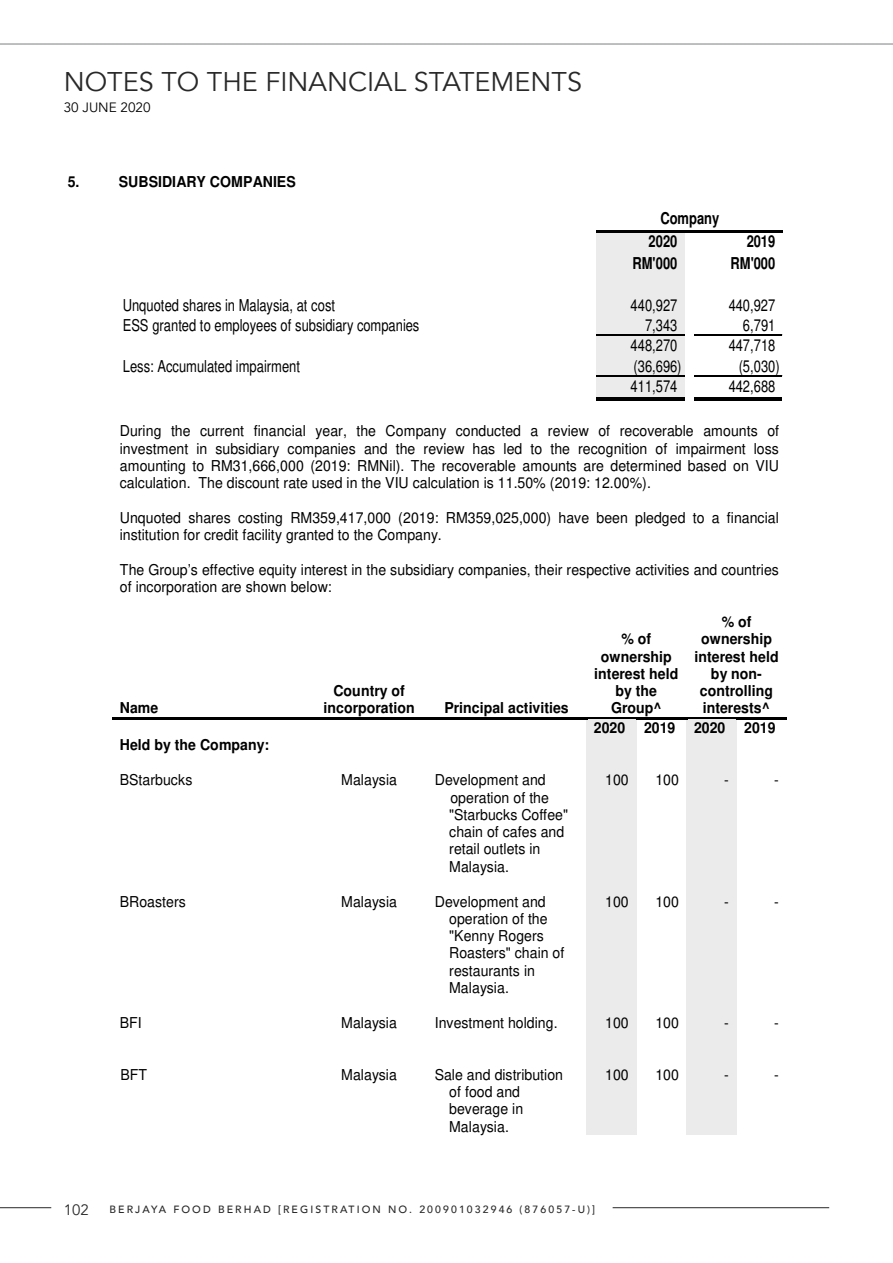
<style>
.page{position:relative;width:893px;height:1263px;background:#fff}
.page>*{position:absolute;margin:0;border:0;box-sizing:border-box;transform-origin:0 0}
.t1{font:27px "Avenir";color:#292829}
.t2{font:16.35px "Helvetica";letter-spacing:-.005em;color:#000;scale:.79 1}
.t3{font:700 16.35px "Helvetica";letter-spacing:-.005em;color:#000;scale:.79 1}
.t4{font:15px/17.4px "Helvetica";color:#000;scale:.94 1}
.t5{font:700 15px/17.2px "Helvetica";letter-spacing:.005em;color:#000;text-align:center;scale:.94 1}
.t6{font:15px "Avenir";color:#292829}
.t7{font:13.5px "Avenir";color:#000}
.t8{font:500 10.5px "Avenir";letter-spacing:.2em;color:#292829}
</style>
<div class="page">
<hr style="left:0;top:43px;width:893px;height:2px;background:#a7a9ac">
<hr style="left:613px;top:1207px;width:216px;height:1px;background:#292829">
<hr style="left:0;top:1207px;width:51px;height:1px;background:#292829">
<div style="left:596px;top:231px;width:88px;height:168px;background:#ebebeb"></div>
<hr style="left:596px;top:334px;width:88px;height:1px;background:#000">
<hr style="left:596px;top:335px;width:88px;height:1px;background:#000">
<hr style="left:596px;top:375px;width:88px;height:1px;background:#000">
<hr style="left:596px;top:376px;width:88px;height:1px;background:#000">
<hr style="left:596px;top:397px;width:88px;height:1px;background:#000">
<hr style="left:596px;top:400px;width:88px;height:1px;background:#000">
<hr style="left:596px;top:230px;width:186px;height:3px;background:#000">
<hr style="left:694px;top:334px;width:88px;height:1px;background:#000">
<hr style="left:694px;top:335px;width:88px;height:1px;background:#000">
<hr style="left:694px;top:375px;width:88px;height:1px;background:#000">
<hr style="left:694px;top:376px;width:88px;height:1px;background:#000">
<hr style="left:694px;top:397px;width:88px;height:1px;background:#000">
<hr style="left:694px;top:400px;width:88px;height:1px;background:#000">
<div style="left:586px;top:719px;width:50px;height:17px;background:#ebebeb"></div>
<div style="left:686px;top:719px;width:51px;height:17px;background:#ebebeb"></div>
<hr style="left:112px;top:717px;width:199px;height:2px;background:#000">
<hr style="left:313px;top:717px;width:114px;height:2px;background:#000">
<hr style="left:429px;top:717px;width:157px;height:2px;background:#000">
<hr style="left:588px;top:717px;width:48px;height:2px;background:#000">
<hr style="left:638px;top:717px;width:48px;height:2px;background:#000">
<hr style="left:688px;top:717px;width:49px;height:2px;background:#000">
<hr style="left:739px;top:717px;width:48px;height:2px;background:#000">
<div style="left:586px;top:736px;width:50px;height:18px;background:#ebebeb"></div>
<div style="left:686px;top:736px;width:51px;height:18px;background:#ebebeb"></div>
<div style="left:586px;top:754px;width:50px;height:17px;background:#ebebeb"></div>
<div style="left:686px;top:754px;width:51px;height:17px;background:#ebebeb"></div>
<div style="left:586px;top:771px;width:50px;height:104px;background:#ebebeb"></div>
<div style="left:686px;top:771px;width:51px;height:104px;background:#ebebeb"></div>
<div style="left:586px;top:875px;width:50px;height:17px;background:#ebebeb"></div>
<div style="left:686px;top:875px;width:51px;height:17px;background:#ebebeb"></div>
<div style="left:586px;top:892px;width:50px;height:104px;background:#ebebeb"></div>
<div style="left:686px;top:892px;width:51px;height:104px;background:#ebebeb"></div>
<div style="left:586px;top:996px;width:50px;height:18px;background:#ebebeb"></div>
<div style="left:686px;top:996px;width:51px;height:18px;background:#ebebeb"></div>
<div style="left:586px;top:1014px;width:50px;height:34px;background:#ebebeb"></div>
<div style="left:686px;top:1014px;width:51px;height:34px;background:#ebebeb"></div>
<div style="left:586px;top:1048px;width:50px;height:18px;background:#ebebeb"></div>
<div style="left:686px;top:1048px;width:51px;height:18px;background:#ebebeb"></div>
<div style="left:586px;top:1066px;width:50px;height:69px;background:#ebebeb"></div>
<div style="left:686px;top:1066px;width:51px;height:69px;background:#ebebeb"></div>
<h1 class="t1" style="left:64px;top:65px;width:520px">NOTES TO THE FINANCIAL STATEMENTS</h1>
<p class="t7" style="left:64px;top:99px;width:88px">30 JUNE 2020</p>
<p class="t5" style="left:68px;top:174px;width:14px">5.</p>
<p class="t5" style="left:119px;top:174px;width:190px">SUBSIDIARY COMPANIES</p>
<p class="t3" style="left:660px;top:212px;width:76px">Company</p>
<p class="t3" style="left:649px;top:235px;width:38px">2020</p>
<p class="t3" style="left:747px;top:235px;width:38px">2019</p>
<p class="t3" style="left:633px;top:256px;width:58px">RM'000</p>
<p class="t3" style="left:730px;top:256px;width:58px">RM'000</p>
<p class="t2" style="left:123px;top:298px;width:270px">Unquoted shares in Malaysia, at cost</p>
<p class="t2" style="left:630px;top:298px;width:61px">440,927</p>
<p class="t2" style="left:729px;top:298px;width:61px">440,927</p>
<p class="t2" style="left:123px;top:319px;width:377px">ESS granted to employees of subsidiary companies</p>
<p class="t2" style="left:645px;top:319px;width:42px">7,343</p>
<p class="t2" style="left:743px;top:319px;width:43px">6,791</p>
<p class="t2" style="left:631px;top:339px;width:61px">448,270</p>
<p class="t2" style="left:729px;top:339px;width:61px">447,718</p>
<p class="t2" style="left:123px;top:360px;width:226px">Less: Accumulated impairment</p>
<p class="t2" style="left:633px;top:360px;width:62px">(36,696)</p>
<p class="t2" style="left:739px;top:360px;width:53px">(5,030)</p>
<p class="t2" style="left:631px;top:380px;width:61px">411,574</p>
<p class="t2" style="left:729px;top:380px;width:61px">442,688</p>
<p class="t4" style="left:120px;top:424px;width:703px;text-align:justify">During the current financial year, the Company conducted a review of recoverable amounts of investment in subsidiary companies and the review has led to the recognition of impairment loss amounting to RM31,666,000 (2019: RMNil). The recoverable amounts are determined based on VIU calculation. The discount rate used in the VIU calculation is 11.50% (2019: 12.00%).</p>
<p class="t4" style="left:120px;top:510px;width:703px">Unquoted shares costing RM359,417,000 (2019: RM359,025,000) have been pledged to a financial institution for credit facility granted to the Company.</p>
<p class="t4" style="left:120px;top:562px;width:703px">The Group’s effective equity interest in the subsidiary companies, their respective activities and countries of incorporation are shown below:</p>
<p class="t5" style="left:120px;top:701px;width:42px">Name</p>
<p class="t5" style="left:324px;top:684px;width:98px">Country of incorporation</p>
<p class="t5" style="left:444px;top:701px;width:134px">Principal activities</p>
<p class="t5" style="left:594px;top:632px;width:91px">% of ownership interest held by the<br>Group^</p>
<p class="t5" style="left:694px;top:614px;width:91px">% of ownership interest held by non&shy;controlling interests^</p>
<p class="t5" style="left:594px;top:720px;width:35px">2020</p>
<p class="t5" style="left:644px;top:720px;width:88px">2019 2020</p>
<p class="t5" style="left:744px;top:720px;width:35px">2019</p>
<p class="t5" style="left:120px;top:738px;width:160px">Held by the Company:</p>
<p class="t4" style="left:120px;top:772px;width:79px">BStarbucks</p>
<p class="t4" style="left:341px;top:772px;width:61px">Malaysia</p>
<p class="t4" style="left:449px;top:772px;width:128px;text-indent:-14px">Development and operation of the "Starbucks Coffee" chain of cafes and retail outlets in<br>Malaysia.</p>
<p class="t4" style="left:605px;top:772px;width:26px">100</p>
<p class="t4" style="left:655px;top:772px;width:26px">100</p>
<p class="t4" style="left:724px;top:772px;width:6px">-</p>
<p class="t4" style="left:774px;top:772px;width:6px">-</p>
<p class="t4" style="left:120px;top:894px;width:72px">BRoasters</p>
<p class="t4" style="left:341px;top:894px;width:61px">Malaysia</p>
<p class="t4" style="left:449px;top:894px;width:124px;text-indent:-14px">Development and operation of the "Kenny Rogers<br>Roasters" chain of restaurants in<br>Malaysia.</p>
<p class="t4" style="left:605px;top:894px;width:26px">100</p>
<p class="t4" style="left:655px;top:894px;width:26px">100</p>
<p class="t4" style="left:724px;top:894px;width:6px">-</p>
<p class="t4" style="left:774px;top:894px;width:6px">-</p>
<p class="t4" style="left:120px;top:1015px;width:25px">BFI</p>
<p class="t4" style="left:341px;top:1015px;width:61px">Malaysia</p>
<p class="t4" style="left:435px;top:1015px;width:132px">Investment holding.</p>
<p class="t4" style="left:605px;top:1015px;width:26px">100</p>
<p class="t4" style="left:655px;top:1015px;width:26px">100</p>
<p class="t4" style="left:724px;top:1015px;width:6px">-</p>
<p class="t4" style="left:774px;top:1015px;width:6px">-</p>
<p class="t4" style="left:120px;top:1067px;width:30px">BFT</p>
<p class="t4" style="left:341px;top:1067px;width:61px">Malaysia</p>
<p class="t4" style="left:449px;top:1067px;width:123px;text-indent:-14px">Sale and distribution of food and beverage in<br>Malaysia.</p>
<p class="t4" style="left:605px;top:1067px;width:26px">100</p>
<p class="t4" style="left:655px;top:1067px;width:26px">100</p>
<p class="t4" style="left:724px;top:1067px;width:6px">-</p>
<p class="t4" style="left:774px;top:1067px;width:6px">-</p>
<p class="t6" style="left:64px;top:1201px;width:27px">102</p>
<p class="t8" style="left:109px;top:1200px;width:487px">BERJAYA FOOD BERHAD [RE GISTRATION NO . 200901032946 (876057-U)]</p>
</div>
